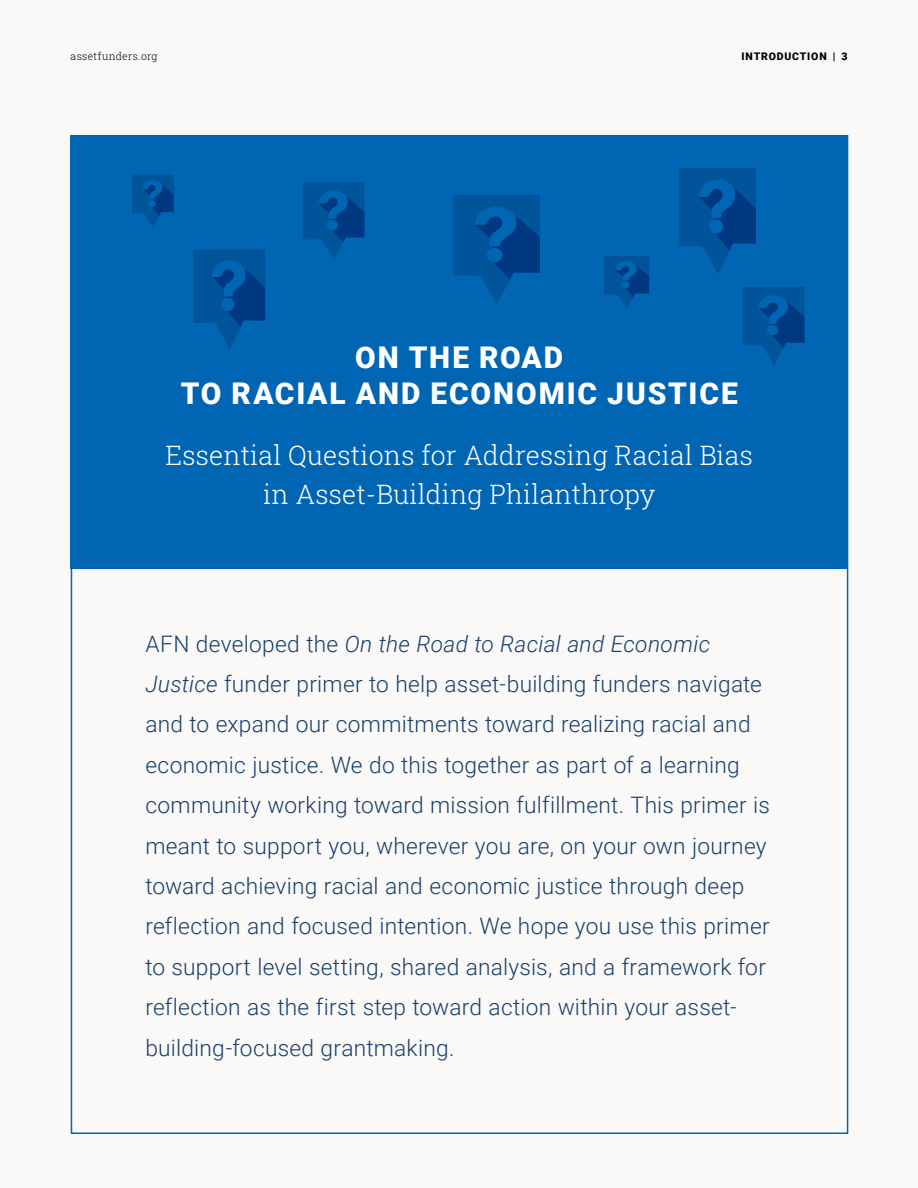
<style>
.page{position:relative;width:918px;height:1188px;background:#faf9f8}
.page>*{position:absolute;margin:0;border:0;box-sizing:border-box;transform-origin:0 0}
.t1{font:900 29.85px/36.3px "Roboto";letter-spacing:.06em;color:#fff;text-align:center}
.t2{font:300 26.7px/39.3px "Roboto Slab";letter-spacing:.005em;color:#fff;text-align:center}
.t3{font:300 22.65px/40.3px "Roboto";letter-spacing:.01em;color:#173f6d}
.t4{font:300 10.5px "Roboto Slab";letter-spacing:.03em;color:#000}
.t5{font:900 10.5px "Roboto";letter-spacing:.075em;color:#000}
.s1{font-style:italic}
</style>
<div class="page">
<div style="left:71px;top:135px;width:777px;height:433px;background:#0066b3"></div>
<svg style="left:193px;top:250px;width:72px;height:99px"></svg>
<div style="left:221px;top:298px;width:13px;height:13px;background:#0066b3;border-radius:50%"></div>
<svg style="left:679px;top:168px;width:77px;height:106px"></svg>
<div style="left:709px;top:220px;width:14px;height:13px;background:#0066b3;border-radius:50%"></div>
<svg style="left:604px;top:256px;width:45px;height:53px"></svg>
<div style="left:621px;top:281px;width:9px;height:7px;background:#0066b3;border-radius:50%"></div>
<svg style="left:303px;top:182px;width:61px;height:78px"></svg>
<div style="left:327px;top:220px;width:11px;height:10px;background:#0066b3;border-radius:50%"></div>
<svg style="left:132px;top:174px;width:42px;height:53px"></svg>
<div style="left:148px;top:200px;width:8px;height:7px;background:#0066b3;border-radius:50%"></div>
<svg style="left:743px;top:287px;width:62px;height:78px"></svg>
<div style="left:767px;top:325px;width:11px;height:10px;background:#0066b3;border-radius:50%"></div>
<svg style="left:453px;top:195px;width:87px;height:109px"></svg>
<div style="left:487px;top:248px;width:16px;height:14px;background:#0066b3;border-radius:50%"></div>
<p class="t4" style="left:70px;top:49px;width:89px">assetfunders.org</p>
<p class="t5" style="left:742px;top:49px;width:108px">INTRODUCTION | 3</p>
<h1 class="t1" style="left:181px;top:338px;width:558px">ON THE ROAD<br>TO RACIAL AND ECONOMIC JUSTICE</h1>
<p class="t2" style="left:166px;top:435px;width:589px">Essential Questions for Addressing Racial Bias in Asset-Building Philanthropy</p>
<p class="t3" style="left:145px;top:622px;width:626px">AFN developed the <span class="s1">On the Road to Racial and Economic Justice</span> funder primer to help asset-building funders navigate and to expand our commitments toward realizing racial and economic justice. We do this together as part of a learning community working toward mission fulfillment. This primer is meant to support you, wherever you are, on your own journey toward achieving racial and economic justice through deep reflection and focused intention. We hope you use this primer to support level setting, shared analysis, and a framework for reflection as the first step toward action within your asset&shy;building-focused grantmaking.</p>
</div>
